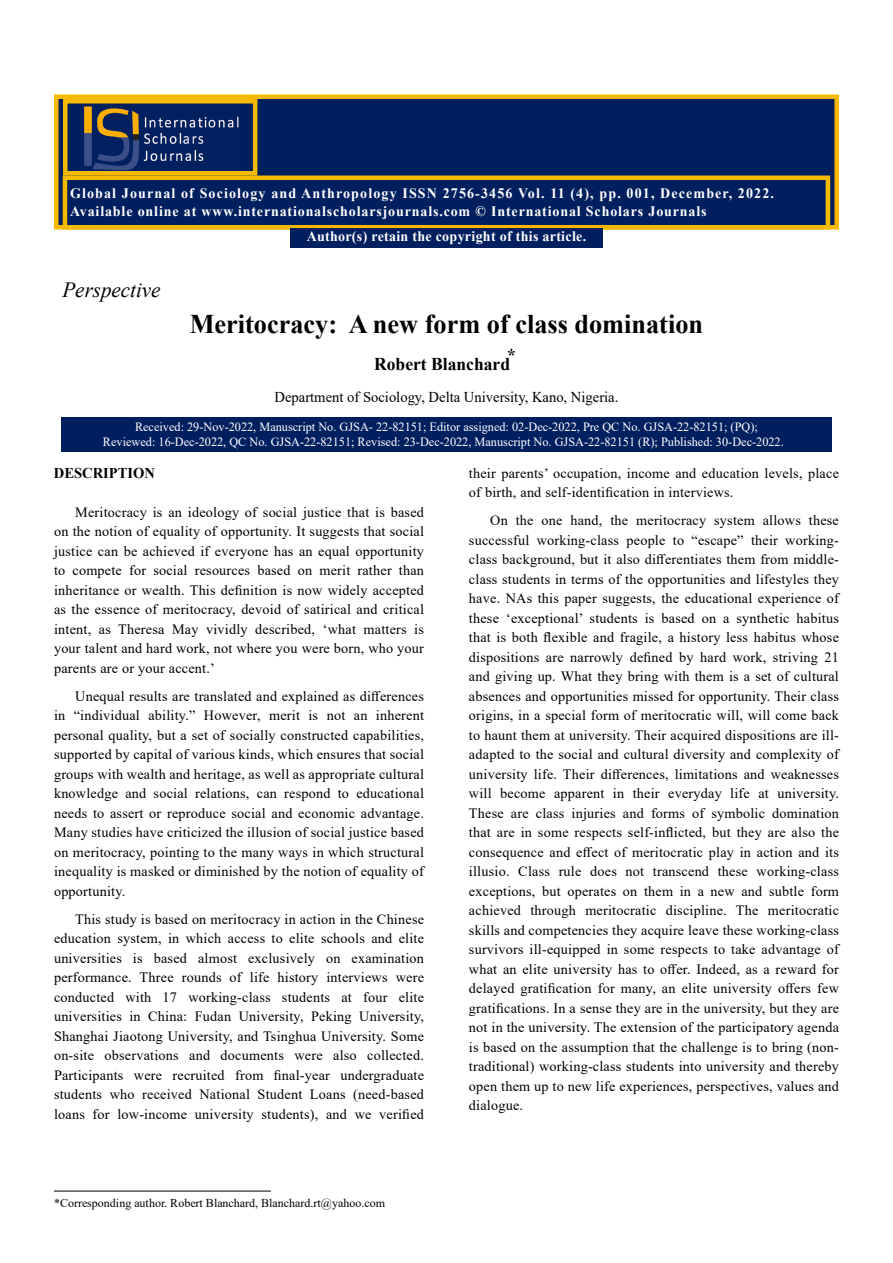
<style>
.page{position:relative;width:893px;height:1263px;background:#fff}
.page>*{position:absolute;margin:0;border:0;box-sizing:border-box;transform-origin:0 0}
.t1{font:700 27px "Times New Roman";color:#000}
.t2{font:italic 21.6px "Times New Roman";color:#000}
.t3{font:700 18px "Times New Roman";color:#000}
.t4{font:15px "Times New Roman";color:#000}
.t5{font:700 15px "Times New Roman";color:#000}
.t6{font:700 14.4px/17.2px "Times New Roman";letter-spacing:.06em;color:#fff}
.t7{font:700 14.4px "Times New Roman";letter-spacing:.02em;color:#fff}
.t8{font:14.25px/19.5px "Times New Roman";letter-spacing:.015em;color:#000;text-align:justify}
.t9{font:12.6px/15.1px "Times New Roman";color:#fff;text-align:center}
.t10{font:12px "Times New Roman";color:#000}
</style>
<div class="page">
<div style="left:54px;top:94px;width:785px;height:136px;background:#001f5f;border:4px solid #f5ba00"></div>
<div style="left:63px;top:176px;width:767px;height:54px;background:#001f5f;border:4px solid #f5ba00"></div>
<img style="left:84px;top:106px;width:155px;height:65px">
<div style="left:63px;top:99px;width:194px;height:77px;border:4px solid #f5ba00"></div>
<div style="left:290px;top:228px;width:313px;height:20px;background:#001f5f"></div>
<div style="left:61px;top:417px;width:771px;height:35px;background:#001f5f"></div>
<hr style="left:54px;top:1191px;width:217px;height:1px;background:#000">
<p class="t6" style="left:70px;top:184px;width:705px">Global Journal of Sociology and Anthropology ISSN 2756-3456 Vol. 11 (4), pp. 001, December, 2022.<br>Available online at www.internationalscholarsjournals.com © International Scholars Journals</p>
<p class="t7" style="left:307px;top:225px;width:281px">Author(s) retain the copyright of this article.</p>
<h2 class="t2" style="left:62px;top:275px;width:100px">Perspective</h2>
<h1 class="t1" style="left:190px;top:304px;width:515px">Meritocracy: A new form of class domination</h1>
<p class="t3" style="left:507px;top:342px;width:10px">*</p>
<p class="t3" style="left:374px;top:351px;width:137px">Robert Blanchard</p>
<p class="t4" style="left:275px;top:387px;width:345px">Department of Sociology, Delta University, Kano, Nigeria.</p>
<p class="t9" style="left:103px;top:419px;width:682px">Received: 29-Nov-2022, Manuscript No. GJSA- 22-82151; Editor assigned: 02-Dec-2022, Pre QC No. GJSA-22-82151; (PQ);<br>Reviewed: 16-Dec-2022, QC No. GJSA-22-82151; Revised: 23-Dec-2022, Manuscript No. GJSA-22-82151 (R); Published: 30-Dec-2022.</p>
<p class="t5" style="left:54px;top:462px;width:103px">DESCRIPTION</p>
<p class="t8" style="left:54px;top:502px;width:372px;text-indent:21px">Meritocracy is an ideology of social justice that is based on the notion of equality of opportunity. It suggests that social justice can be achieved if everyone has an equal opportunity to compete for social resources based on merit rather than inheritance or wealth. This definition is now widely accepted as the essence of meritocracy, devoid of satirical and critical intent, as Theresa May vividly described, ‘what matters is your talent and hard work, not where you were born, who your parents are or your accent.’</p>
<p class="t8" style="left:54px;top:686px;width:372px;text-indent:21px">Unequal results are translated and explained as differences in “individual ability.” However, merit is not an inherent personal quality, but a set of socially constructed capabilities, supported by capital of various kinds, which ensures that social groups with wealth and heritage, as well as appropriate cultural knowledge and social relations, can respond to educational needs to assert or reproduce social and economic advantage.<br>Many studies have criticized the illusion of social justice based on meritocracy, pointing to the many ways in which structural inequality is masked or diminished by the notion of equality of opportunity.</p>
<p class="t8" style="left:54px;top:909px;width:372px;text-indent:21px">This study is based on meritocracy in action in the Chinese education system, in which access to elite schools and elite universities is based almost exclusively on examination performance. Three rounds of life history interviews were conducted with 17 working-class students at four elite universities in China: Fudan University, Peking University, Shanghai Jiaotong University, and Tsinghua University. Some on-site observations and documents were also collected.<br>Participants were recruited from final-year undergraduate students who received National Student Loans (need-based loans for low-income university students), and we verified</p>
<p class="t8" style="left:469px;top:463px;width:372px">their parents’ occupation, income and education levels, place of birth, and self-identification in interviews.</p>
<p class="t8" style="left:469px;top:510px;width:372px;text-indent:21px">On the one hand, the meritocracy system allows these successful working-class people to “escape” their working&shy;class background, but it also differentiates them from middle&shy;class students in terms of the opportunities and lifestyles they have. NAs this paper suggests, the educational experience of these ‘exceptional’ students is based on a synthetic habitus that is both flexible and fragile, a history less habitus whose dispositions are narrowly defined by hard work, striving 21 and giving up. What they bring with them is a set of cultural absences and opportunities missed for opportunity. Their class origins, in a special form of meritocratic will, will come back to haunt them at university. Their acquired dispositions are ill&shy;adapted to the social and cultural diversity and complexity of university life. Their differences, limitations and weaknesses will become apparent in their everyday life at university.<br>These are class injuries and forms of symbolic domination that are in some respects self-inflicted, but they are also the consequence and effect of meritocratic play in action and its illusio. Class rule does not transcend these working-class exceptions, but operates on them in a new and subtle form achieved through meritocratic discipline. The meritocratic skills and competencies they acquire leave these working-class survivors ill-equipped in some respects to take advantage of what an elite university has to offer. Indeed, as a reward for delayed gratification for many, an elite university offers few gratifications. In a sense they are in the university, but they are not in the university. The extension of the participatory agenda is based on the assumption that the challenge is to bring (non&shy;traditional) working-class students into university and thereby open them up to new life experiences, perspectives, values and dialogue.</p>
<p class="t10" style="left:54px;top:1194px;width:333px">*Corresponding author. Robert Blanchard, Blanchard.rt@yahoo.com</p>
</div>
